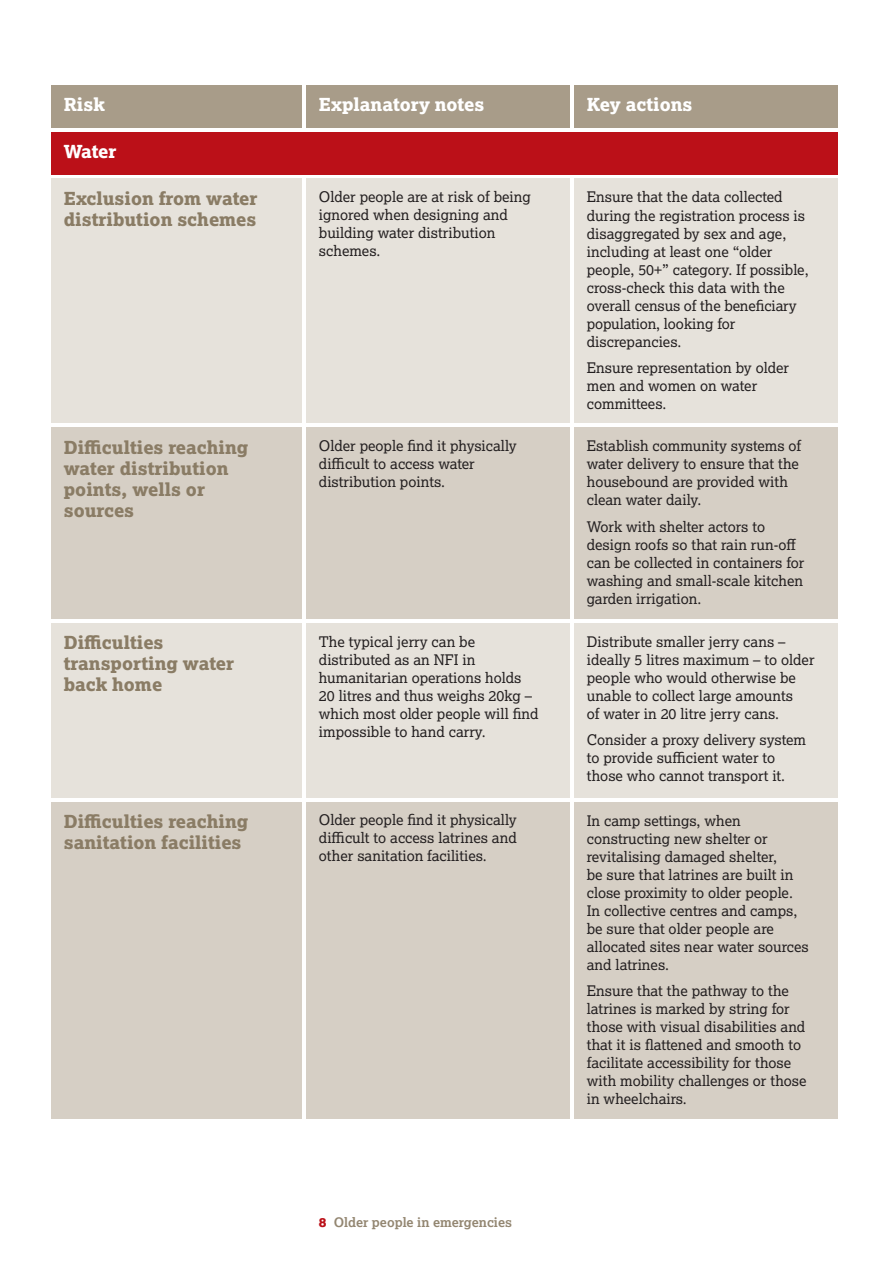
<style>
.page{position:relative;width:893px;height:1263px;background:#fff}
.page>*{position:absolute;margin:0;border:0;box-sizing:border-box;transform-origin:0 0}
.t1{font:18px/21px "Lexia X Bold";color:#8a7c65}
.t2{font:18px "Lexia X Bold";color:#fff}
.t3{font:14.7px/18px "Lexia";color:#231f20}
.t4{font:700 13.2px "Lexia";color:#938671}
.s1{font-family:"Lexia X Bold";font-weight:400;color:#bb1018}
</style>
<div class="page">
<div style="left:51px;top:179px;width:251px;height:244px;background:#e6e2db"></div>
<div style="left:51px;top:427px;width:251px;height:192px;background:#d6cfc5"></div>
<div style="left:51px;top:623px;width:251px;height:174px;background:#e6e2db"></div>
<div style="left:51px;top:801px;width:251px;height:317px;background:#d6cfc5"></div>
<div style="left:306px;top:179px;width:264px;height:244px;background:#e6e2db"></div>
<div style="left:306px;top:427px;width:264px;height:192px;background:#d6cfc5"></div>
<div style="left:306px;top:623px;width:264px;height:174px;background:#e6e2db"></div>
<div style="left:306px;top:801px;width:264px;height:317px;background:#d6cfc5"></div>
<div style="left:574px;top:179px;width:264px;height:244px;background:#e6e2db"></div>
<div style="left:574px;top:427px;width:264px;height:192px;background:#d6cfc5"></div>
<div style="left:574px;top:623px;width:264px;height:174px;background:#e6e2db"></div>
<div style="left:574px;top:801px;width:264px;height:317px;background:#d6cfc5"></div>
<div style="left:51px;top:85px;width:251px;height:43px;background:#a89c89"></div>
<div style="left:51px;top:132px;width:787px;height:42px;background:#bb1018"></div>
<div style="left:306px;top:85px;width:264px;height:43px;background:#a89c89"></div>
<div style="left:574px;top:85px;width:264px;height:43px;background:#a89c89"></div>
<p class="t2" style="left:64px;top:93px;width:42px">Risk</p>
<p class="t2" style="left:64px;top:140px;width:54px">Water</p>
<p class="t1" style="left:64px;top:188px;width:195px">Exclusion from water distribution schemes</p>
<p class="t1" style="left:64px;top:436px;width:186px">Difficulties reaching water distribution points, wells or sources</p>
<p class="t1" style="left:64px;top:632px;width:172px">Difficulties transporting water back home</p>
<p class="t1" style="left:64px;top:811px;width:186px">Difficulties reaching sanitation facilities</p>
<p class="t2" style="left:319px;top:93px;width:167px">Explanatory notes</p>
<p class="t2" style="left:587px;top:93px;width:107px">Key actions</p>
<p class="t3" style="left:319px;top:188px;width:213px">Older people are at risk of being ignored when designing and building water distribution schemes.</p>
<p class="t3" style="left:319px;top:436px;width:199px">Older people find it physically difficult to access water distribution points.</p>
<p class="t3" style="left:319px;top:632px;width:221px">The typical jerry can be distributed as an NFI in humanitarian operations holds<br>20 litres and thus weighs 20kg – which most older people will find impossible to hand carry.</p>
<p class="t3" style="left:319px;top:811px;width:199px;text-align:justify">Older people find it physically difficult to access latrines and other sanitation facilities.</p>
<p class="t4" style="left:319px;top:1214px;width:195px"><span class="s1">8</span> Older people in emergencies</p>
<p class="t3" style="left:587px;top:188px;width:223px">Ensure that the data collected during the registration process is disaggregated by sex and age, including at least one “older people, 50+” category. If possible, cross-check this data with the overall census of the beneficiary population, looking for discrepancies.</p>
<p class="t3" style="left:587px;top:358px;width:204px">Ensure representation by older men and women on water committees.</p>
<p class="t3" style="left:587px;top:437px;width:216px">Establish community systems of water delivery to ensure that the housebound are provided with clean water daily.</p>
<p class="t3" style="left:587px;top:517px;width:219px">Work with shelter actors to design roofs so that rain run-off can be collected in containers for washing and small-scale kitchen garden irrigation.</p>
<p class="t3" style="left:587px;top:632px;width:229px">Distribute smaller jerry cans – ideally 5 litres maximum – to older people who would otherwise be unable to collect large amounts<br>of water in 20 litre jerry cans.</p>
<p class="t3" style="left:587px;top:731px;width:221px">Consider a proxy delivery system to provide sufficient water to those who cannot transport it.</p>
<p class="t3" style="left:587px;top:811px;width:224px">In camp settings, when constructing new shelter or revitalising damaged shelter,<br>be sure that latrines are built in close proximity to older people.<br>In collective centres and camps, be sure that older people are allocated sites near water sources and latrines.</p>
<p class="t3" style="left:587px;top:981px;width:221px">Ensure that the pathway to the latrines is marked by string for those with visual disabilities and that it is flattened and smooth to facilitate accessibility for those with mobility challenges or those in wheelchairs.</p>
</div>
